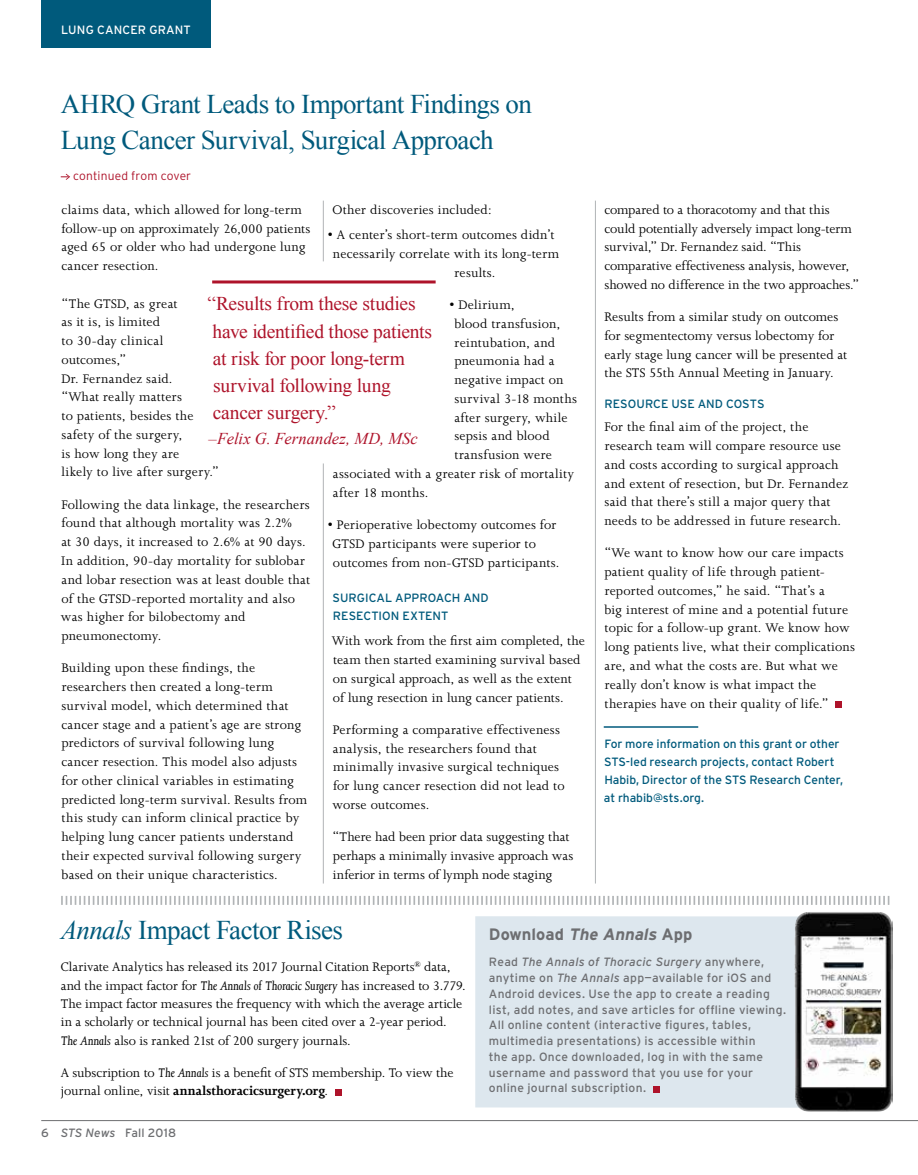
<style>
.page{position:relative;width:918px;height:1175px;background:#fff}
.page>*{position:absolute;margin:0;border:0;box-sizing:border-box;transform-origin:0 0}
.t1{font:27px/36px "Times New Roman";letter-spacing:-.025em;color:#005a7c}
.t2{font:19.5px/27px "Times New Roman";letter-spacing:-.015em;color:#ae132a}
.t3{font:italic 16.5px "Times New Roman";letter-spacing:.005em;color:#ae132a}
.t4{font:700 16.5px "Interstate";color:#6d6e71}
.t5{font:14.25px/18.8px "Joanna MT Std";letter-spacing:.01em;color:#000}
.t6{font:14.25px "Joanna MT Std";letter-spacing:.03em;color:#000}
.t7{font:12px/15.8px "Interstate";letter-spacing:.025em;color:#6d6e71}
.t8{font:12px/18px "Interstate";letter-spacing:-.005em;color:#005a7c}
.t9{font:300 12px "Interstate";letter-spacing:.01em;color:#ae132a}
.t10{font:12px "Interstate";letter-spacing:.01em;color:#fff}
.s1{font-style:italic}
.s2{font-weight:700}
</style>
<div class="page">
<hr style="left:41px;top:1120px;width:877px;height:1px;background:#6d6e71">
<div style="left:41px;top:0;width:170px;height:47px;background:#005a7c"></div>
<svg style="left:61px;top:174px;width:9px;height:6px"></svg>
<hr style="left:323px;top:201px;width:1px;height:60px;background:#b1b4b6">
<hr style="left:323px;top:463px;width:1px;height:420px;background:#b1b4b6">
<hr style="left:595px;top:201px;width:1px;height:682px;background:#b1b4b6">
<hr style="left:604px;top:726px;width:94px;height:1px;background:#005a7c">
<div style="left:835px;top:700px;width:7px;height:7px;background:#ae132a"></div>
<hr style="left:212px;top:280px;width:224px;height:3px;background:#ae132a">
<div style="left:335px;top:1088px;width:7px;height:7px;background:#ae132a"></div>
<div style="left:475px;top:916px;width:404px;height:191px;background:#dde7ee"></div>
<div style="left:654px;top:1085px;width:6px;height:7px;background:#ae132a"></div>
<svg style="left:61px;top:896px;width:828px;height:9px"></svg>
<img style="left:794px;top:912px;width:99px;height:199px">
<p class="t10" style="left:61px;top:22px;width:131px">LUNG CANCER GRANT</p>
<h1 class="t1" style="left:61px;top:86px;width:473px">AHRQ Grant Leads to Important Findings on<br>Lung Cancer Survival, Surgical Approach</h1>
<p class="t9" style="left:73px;top:168px;width:119px">continued from cover</p>
<p class="t5" style="left:61px;top:200px;width:251px">claims data, which allowed for long-term follow-up on approximately 26,000 patients aged 65 or older who had undergone lung cancer resection.</p>
<p class="t5" style="left:61px;top:294px;width:159px">“The GTSD, as great<br>as it is, is limited<br>to 30-day clinical outcomes,”<br>Dr. Fernandez said.<br>“What really matters<br>to patients, besides the safety of the surgery,<br>is how long they are<br>likely to live after surgery.”</p>
<p class="t5" style="left:61px;top:495px;width:251px">Following the data linkage, the researchers found that although mortality was 2.2%<br>at 30 days, it increased to 2.6% at 90 days.<br>In addition, 90-day mortality for sublobar and lobar resection was at least double that of the GTSD-reported mortality and also was higher for bilobectomy and pneumonectomy.</p>
<p class="t5" style="left:61px;top:658px;width:248px">Building upon these findings, the researchers then created a long-term survival model, which determined that cancer stage and a patient’s age are strong predictors of survival following lung cancer resection. This model also adjusts for other clinical variables in estimating predicted long-term survival. Results from this study can inform clinical practice by helping lung cancer patients understand their expected survival following surgery based on their unique characteristics.</p>
<p class="t5" style="left:333px;top:200px;width:161px">Other discoveries included:</p>
<p class="t5" style="left:328px;top:226px;width:228px">• A center’s short-term outcomes didn’t</p>
<p class="t5" style="left:333px;top:244px;width:228px">necessarily correlate with its long-term</p>
<p class="t5" style="left:455px;top:263px;width:42px">results.</p>
<p class="t6" style="left:449px;top:297px;width:67px">• Delirium,</p>
<p class="t5" style="left:454px;top:314px;width:108px">blood transfusion,</p>
<p class="t5" style="left:455px;top:333px;width:102px">reintubation, and</p>
<p class="t5" style="left:454px;top:352px;width:102px">pneumonia had a</p>
<p class="t5" style="left:454px;top:371px;width:111px">negative impact on</p>
<p class="t5" style="left:454px;top:389px;width:124px">survival 3-18 months</p>
<p class="t5" style="left:454px;top:408px;width:115px">after surgery, while</p>
<p class="t5" style="left:454px;top:427px;width:97px">sepsis and blood</p>
<p class="t5" style="left:455px;top:446px;width:99px">transfusion were</p>
<p class="t5" style="left:333px;top:464px;width:243px">associated with a greater risk of mortality</p>
<p class="t5" style="left:333px;top:483px;width:97px">after 18 months.</p>
<p class="t5" style="left:333px;top:515px;width:228px;text-indent:-5px">• Perioperative lobectomy outcomes for<br>GTSD participants were superior to outcomes from non-GTSD participants.</p>
<p class="t8" style="left:333px;top:589px;width:158px;line-height:17.2px">SURGICAL APPROACH AND<br>RESECTION EXTENT</p>
<p class="t5" style="left:332px;top:631px;width:255px">With work from the first aim completed, the team then started examining survival based on surgical approach, as well as the extent of lung resection in lung cancer patients.</p>
<p class="t5" style="left:332px;top:720px;width:234px">Performing a comparative effectiveness analysis, the researchers found that minimally invasive surgical techniques for lung cancer resection did not lead to worse outcomes.</p>
<p class="t5" style="left:333px;top:827px;width:242px">“There had been prior data suggesting that perhaps a minimally invasive approach was inferior in terms of lymph node staging</p>
<h2 class="t2" style="left:208px;top:290px;width:226px">“Results from these studies have identified those patients at risk for poor long-term survival following lung cancer surgery.”</h2>
<p class="t3" style="left:208px;top:427px;width:211px">–Felix G. Fernandez, MD, MSc</p>
<p class="t5" style="left:604px;top:200px;width:256px">compared to a thoracotomy and that this could potentially adversely impact long-term survival,” Dr. Fernandez said. “This comparative effectiveness analysis, however, showed no difference in the two approaches.”</p>
<p class="t5" style="left:604px;top:307px;width:244px">Results from a similar study on outcomes for segmentectomy versus lobectomy for early stage lung cancer will be presented at the STS 55th Annual Meeting in January.</p>
<p class="t8" style="left:604px;top:395px;width:162px">RESOURCE USE AND COSTS</p>
<p class="t5" style="left:604px;top:418px;width:245px">For the final aim of the project, the research team will compare resource use and costs according to surgical approach and extent of resection, but Dr. Fernandez said that there’s still a major query that needs to be addressed in future research.</p>
<p class="t5" style="left:604px;top:544px;width:252px">“We want to know how our care impacts patient quality of life through patient&shy;reported outcomes,” he said. “That’s a<br>big interest of mine and a potential future topic for a follow-up grant. We know how long patients live, what their complications are, and what the costs are. But what we really don’t know is what impact the therapies have on their quality of life.”</p>
<p class="t8" style="left:604px;top:734px;width:241px">For more information on this grant or other STS-led research projects, contact Robert Habib, Director of the STS Research Center, at rhabib@sts.org.</p>
<h1 class="t1" style="left:61px;top:912px;width:284px"><span class="s1">Annals</span> Impact Factor Rises</h1>
<p class="t5" style="left:61px;top:958px;width:407px;line-height:18.3px">Clarivate Analytics has released its 2017 Journal Citation Reports<sup>®</sup> data, and the impact factor for <span class="s1">The Annals of Thoracic Surgery</span> has increased to 3.779.<br>The impact factor measures the frequency with which the average article in a scholarly or technical journal has been cited over a 2-year period.<br><span class="s1">The Annals</span> also is ranked 21st of 200 surgery journals.</p>
<p class="t5" style="left:61px;top:1063px;width:394px">A subscription to <span class="s1">The Annals</span> is a benefit of STS membership. To view the journal online, visit <span class="s2">annalsthoracicsurgery.org</span>.</p>
<p class="t7" style="left:41px;top:1125px;width:136px">6 <span class="s1">STS News</span> Fall 2018</p>
<p class="t4" style="left:489px;top:924px;width:205px">Download <span class="s1">The Annals</span> App</p>
<p class="t7" style="left:489px;top:954px;width:299px">Read <span class="s1">The Annals of Thoracic Surgery</span> anywhere, anytime on <span class="s1">The Annals</span> app—available for iOS and Android devices. Use the app to create a reading list, add notes, and save articles for offline viewing.<br>All online content (interactive figures, tables, multimedia presentations) is accessible within<br>the app. Once downloaded, log in with the same username and password that you use for your online journal subscription.</p>
</div>
